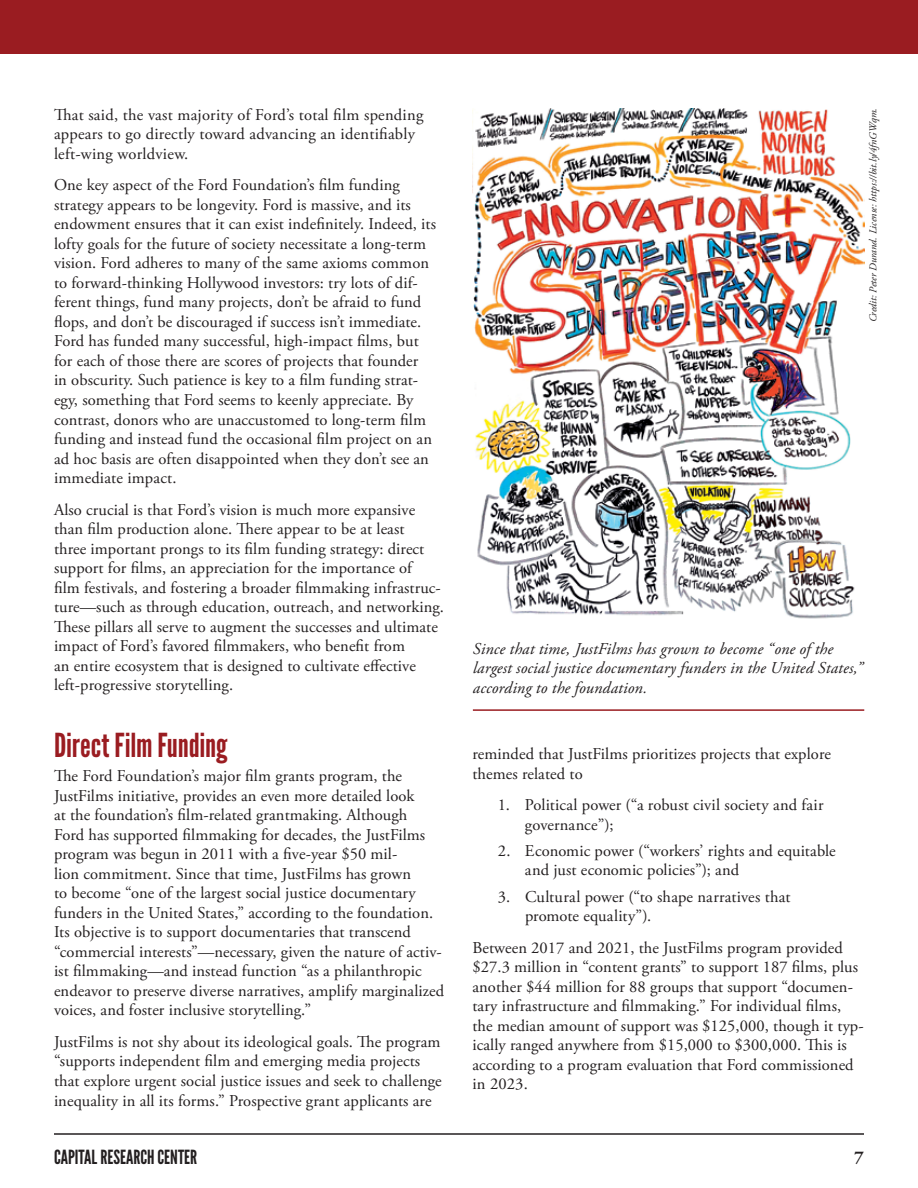
<style>
.page{position:relative;width:918px;height:1188px;background:#fff}
.page>*{position:absolute;margin:0;border:0;box-sizing:border-box;transform-origin:0 0}
.t1{font:33px "League Gothic";letter-spacing:-.01em;color:#9a1c21}
.t2{font:19.5px "League Gothic";color:#231f20}
.t3{font:700 18px "Adobe Garamond Pro";color:#231f20}
.t4{font:16.5px/19.5px "Adobe Garamond Pro";letter-spacing:.005em;color:#231f20}
.t5{font:italic 16.5px/19.5px "Adobe Garamond Pro";letter-spacing:.01em;color:#231f20}
.t6{font:italic 10.5px "Adobe Garamond Pro";color:#231f20}
</style>
<div class="page">
<hr style="left:54px;top:1133px;width:810px;height:2px;background:#231f20">
<div style="left:0;top:0;width:918px;height:54px;background:#9a1c21"></div>
<img style="left:473px;top:108px;width:392px;height:511px">
<hr style="left:473px;top:709px;width:391px;height:2px;background:#9a1c21">
<p class="t4" style="left:54px;top:106px;width:371px">That said, the vast majority of Ford’s total film spending appears to go directly toward advancing an identifiably left-wing worldview.</p>
<p class="t4" style="left:54px;top:176px;width:384px">One key aspect of the Ford Foundation’s film funding strategy appears to be longevity. Ford is massive, and its endowment ensures that it can exist indefinitely. Indeed, its lofty goals for the future of society necessitate a long-term vision. Ford adheres to many of the same axioms common to forward-thinking Hollywood investors: try lots of dif&shy;ferent things, fund many projects, don’t be afraid to fund flops, and don’t be discouraged if success isn’t immediate.<br>Ford has funded many successful, high-impact films, but for each of those there are scores of projects that founder<br>in obscurity. Such patience is key to a film funding strat&shy;egy, something that Ford seems to keenly appreciate. By contrast, donors who are unaccustomed to long-term film funding and instead fund the occasional film project on an ad hoc basis are often disappointed when they don’t see an immediate impact.</p>
<p class="t4" style="left:54px;top:500px;width:392px">Also crucial is that Ford’s vision is much more expansive than film production alone. There appear to be at least<br>three important prongs to its film funding strategy: direct support for films, an appreciation for the importance of<br>film festivals, and fostering a broader filmmaking infrastruc&shy;ture—such as through education, outreach, and networking.<br>These pillars all serve to augment the successes and ultimate impact of Ford’s favored filmmakers, who benefit from<br>an entire ecosystem that is designed to cultivate effective left-progressive storytelling.</p>
<h1 class="t1" style="left:54px;top:726px;width:175px">Direct Film Funding</h1>
<p class="t4" style="left:54px;top:767px;width:392px">The Ford Foundation’s major film grants program, the JustFilms initiative, provides an even more detailed look<br>at the foundation’s film-related grantmaking. Although<br>Ford has supported filmmaking for decades, the JustFilms program was begun in 2011 with a five-year $50 mil-<br>lion commitment. Since that time, JustFilms has grown<br>to become “one of the largest social justice documentary funders in the United States,” according to the foundation.<br>Its objective is to support documentaries that transcend “commercial interests”—necessary, given the nature of activ&shy;ist filmmaking—and instead function “as a philanthropic endeavor to preserve diverse narratives, amplify marginalized voices, and foster inclusive storytelling.”</p>
<p class="t4" style="left:54px;top:1033px;width:389px">JustFilms is not shy about its ideological goals. The program “supports independent film and emerging media projects that explore urgent social justice issues and seek to challenge inequality in all its forms.” Prospective grant applicants are</p>
<p class="t6" style="left:867px;top:322px;width:216px;rotate:-90deg">Credit: Peter Durand. License: https://bit.ly/4fnGWqm.</p>
<p class="t5" style="left:473px;top:639px;width:391px">Since that time, JustFilms has grown to become “one of the largest social justice documentary funders in the United States,” according to the foundation.</p>
<p class="t4" style="left:473px;top:745px;width:360px">reminded that JustFilms prioritizes projects that explore themes related to</p>
<p class="t4" style="left:525px;top:796px;width:300px;text-indent:-27px">1. Political power (“a robust civil society and fair governance”);</p>
<p class="t4" style="left:525px;top:841px;width:312px;text-indent:-27px">2. Economic power (“workers’ rights and equitable and just economic policies”); and</p>
<p class="t4" style="left:525px;top:887px;width:267px;text-indent:-27px">3. Cultural power (“to shape narratives that promote equality”).</p>
<p class="t4" style="left:473px;top:938px;width:393px">Between 2017 and 2021, the JustFilms program provided $27.3 million in “content grants” to support 187 films, plus another $44 million for 88 groups that support “documen&shy;tary infrastructure and filmmaking.” For individual films, the median amount of support was $125,000, though it typ&shy;ically ranged anywhere from $15,000 to $300,000. This is according to a program evaluation that Ford commissioned in 2023.</p>
<p class="t2" style="left:54px;top:1146px;width:145px">CAPITAL RESEARCH CENTER</p>
<p class="t3" style="left:855px;top:1147px;width:11px">7</p>
</div>
